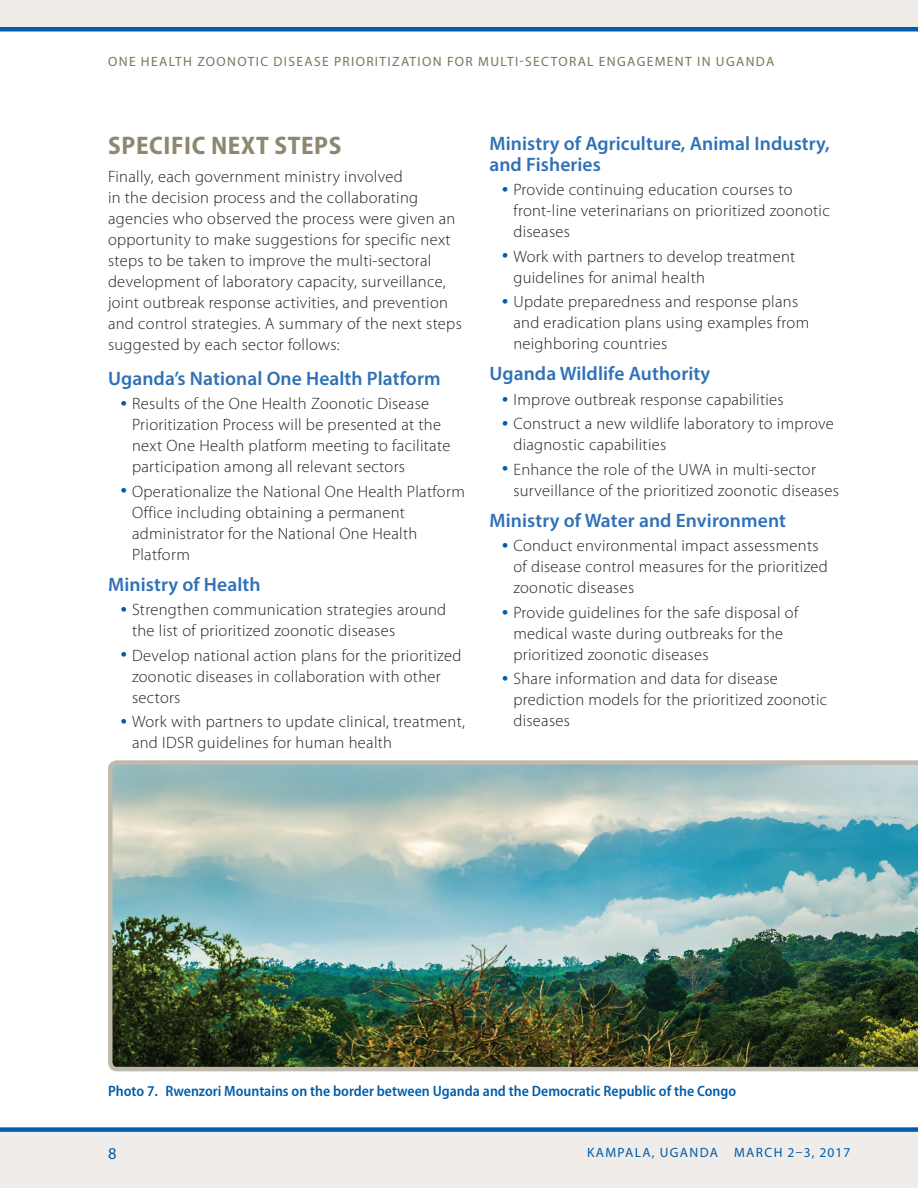
<style>
.page{position:relative;width:918px;height:1188px;background:#fff}
.page>*{position:absolute;margin:0;border:0;box-sizing:border-box;transform-origin:0 0}
.t1{font:700 semi-condensed 25.5px "Myriad Pro";letter-spacing:.025em;color:#8e8871}
.H3{font:600 19.5px/21px "Myriad Pro";letter-spacing:.005em;color:#2f71b7}
.Body_Text{font:300 16.5px/21px "Myriad Pro";letter-spacing:.02em;color:#231f20}
.t2{font:16.5px "Myriad Pro";color:#015dab}
.Figure_Title{font:600 semi-condensed 15px "Myriad Pro";color:#015dab}
.t3{font:13.5px "Myriad Pro";letter-spacing:.1em;color:#7a755a}
.t4{font:13.5px "Myriad Pro";letter-spacing:.1em;color:#015dab}
.s1{font-weight:700;font-size:18px;color:#015dab}
</style>
<div class="page">
<div style="left:0;top:1132px;width:918px;height:56px;background:#efece9"></div>
<div style="left:0;top:0;width:918px;height:27px;background:#efece9"></div>
<div style="left:0;top:1127px;width:918px;height:5px;background:#015dab"></div>
<div style="left:0;top:27px;width:918px;height:5px;background:#015dab"></div>
<img style="left:108px;top:760px;width:810px;height:311px">
<p class="t3" style="left:108px;top:54px;width:668px">ONE HEALTH ZOONOTIC DISEASE PRIORITIZATION FOR MULTI-SECTORAL ENGAGEMENT IN UGANDA</p>
<h2 class="t1" style="left:108px;top:131px;width:235px">SPECIFIC NEXT STEPS</h2>
<p class="Body_Text" style="left:108px;top:166px;width:355px">Finally, each government ministry involved<br>in the decision process and the collaborating agencies who observed the process were given an opportunity to make suggestions for specific next steps to be taken to improve the multi-sectoral development of laboratory capacity, surveillance, joint outbreak response activities, and prevention and control strategies. A summary of the next steps suggested by each sector follows:</p>
<p class="H3" style="left:108px;top:367px;width:334px">Uganda’s National One Health Platform</p>
<p class="Body_Text" style="left:132px;top:393px;width:320px;text-indent:-11px"><span class="s1">•</span> Results of the One Health Zoonotic Disease Prioritization Process will be presented at the next One Health platform meeting to facilitate participation among all relevant sectors</p>
<p class="Body_Text" style="left:132px;top:481px;width:334px;text-indent:-11px"><span class="s1">•</span> Operationalize the National One Health Platform Office including obtaining a permanent administrator for the National One Health Platform</p>
<p class="H3" style="left:108px;top:573px;width:154px">Ministry of Health</p>
<p class="Body_Text" style="left:132px;top:599px;width:316px;text-indent:-11px"><span class="s1">•</span> Strengthen communication strategies around the list of prioritized zoonotic diseases</p>
<p class="Body_Text" style="left:132px;top:645px;width:331px;text-indent:-11px"><span class="s1">•</span> Develop national action plans for the prioritized zoonotic diseases in collaboration with other sectors</p>
<p class="Body_Text" style="left:132px;top:711px;width:335px;text-indent:-11px"><span class="s1">•</span> Work with partners to update clinical, treatment, and IDSR guidelines for human health</p>
<p class="H3" style="left:489px;top:132px;width:342px">Ministry of Agriculture, Animal Industry, and Fisheries</p>
<p class="Body_Text" style="left:513px;top:179px;width:318px;text-indent:-11px"><span class="s1">•</span> Provide continuing education courses to front-line veterinarians on prioritized zoonotic diseases</p>
<p class="Body_Text" style="left:513px;top:246px;width:284px;text-indent:-11px"><span class="s1">•</span> Work with partners to develop treatment guidelines for animal health</p>
<p class="Body_Text" style="left:513px;top:291px;width:297px;text-indent:-11px"><span class="s1">•</span> Update preparedness and response plans and eradication plans using examples from neighboring countries</p>
<p class="H3" style="left:489px;top:363px;width:222px">Uganda Wildlife Authority</p>
<p class="Body_Text" style="left:502px;top:389px;width:283px"><span class="s1">•</span> Improve outbreak response capabilities</p>
<p class="Body_Text" style="left:513px;top:413px;width:322px;text-indent:-11px"><span class="s1">•</span> Construct a new wildlife laboratory to improve diagnostic capabilities</p>
<p class="Body_Text" style="left:513px;top:459px;width:327px;text-indent:-11px"><span class="s1">•</span> Enhance the role of the UWA in multi-sector surveillance of the prioritized zoonotic diseases</p>
<p class="H3" style="left:489px;top:509px;width:298px">Ministry of Water and Environment</p>
<p class="Body_Text" style="left:513px;top:536px;width:316px;text-indent:-11px"><span class="s1">•</span> Conduct environmental impact assessments of disease control measures for the prioritized zoonotic diseases</p>
<p class="Body_Text" style="left:513px;top:602px;width:286px;text-indent:-11px"><span class="s1">•</span> Provide guidelines for the safe disposal of medical waste during outbreaks for the prioritized zoonotic diseases</p>
<p class="Body_Text" style="left:513px;top:668px;width:315px;text-indent:-11px"><span class="s1">•</span> Share information and data for disease prediction models for the prioritized zoonotic diseases</p>
<p class="Figure_Title" style="left:108px;top:1082px;width:630px">Photo 7. Rwenzori Mountains on the border between Uganda and the Democratic Republic of the Congo</p>
<p class="t2" style="left:108px;top:1143px;width:10px">8</p>
<p class="t4" style="left:587px;top:1144px;width:265px">KAMPALA, UGANDA MARCH 2–3, 2017</p>
</div>
